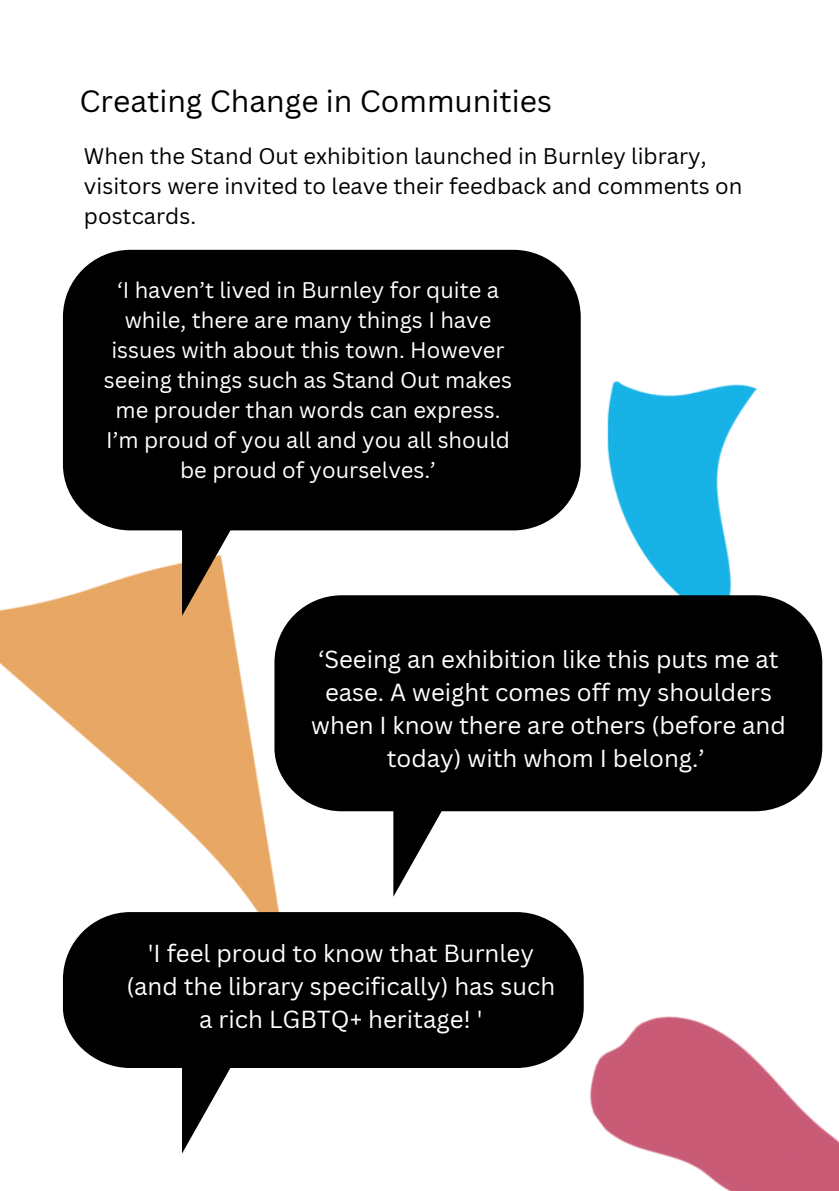
<style>
.page{position:relative;width:839px;height:1191px;background:#fff}
.page>*{position:absolute;margin:0;border:0;box-sizing:border-box;transform-origin:0 0}
.t1{font:30px "Canva Sans";color:#000}
.t2{font:24px/33px "Canva Sans";color:#fff;text-align:center}
.t3{font:22px/30px "Canva Sans";color:#fff;text-align:center}
.t4{font:22px/30px "Canva Sans";color:#000}
</style>
<div class="page">
<img style="left:0;top:433px;width:280px;height:575px">
<img style="left:580px;top:307px;width:177px;height:115px">
<svg style="left:63px;top:250px;width:517px;height:366px;background:#25221f"></svg>
<svg style="left:274px;top:595px;width:22px;height:302px"></svg>
<svg style="left:63px;top:912px;width:233px;height:242px;fill:#000"></svg>
<img style="left:296px;top:422px;width:542px;height:769px">
<p class="t1" style="left:80px;top:80px;width:474px">Creating Change in Communities</p>
<p class="t4" style="left:84px;top:140px;width:660px">When the Stand Out exhibition launched in Burnley library, visitors were invited to leave their feedback and comments on postcards.</p>
<p class="t3" style="left:104px;top:274px;width:410px">‘I haven’t lived in Burnley for quite a while, there are many things I have issues with about this town. However seeing things such as Stand Out makes me prouder than words can express.<br>I’m proud of you all and you all should be proud of yourselves.’</p>
<p class="t2" style="left:311px;top:643px;width:476px">‘Seeing an exhibition like this puts me at ease. A weight comes off my shoulders when I know there are others (before and today) with whom I belong.’</p>
<p class="t2" style="left:126px;top:936px;width:430px">'I feel proud to know that Burnley (and the library specifically) has such a rich LGBTQ+ heritage! '</p>
</div>
